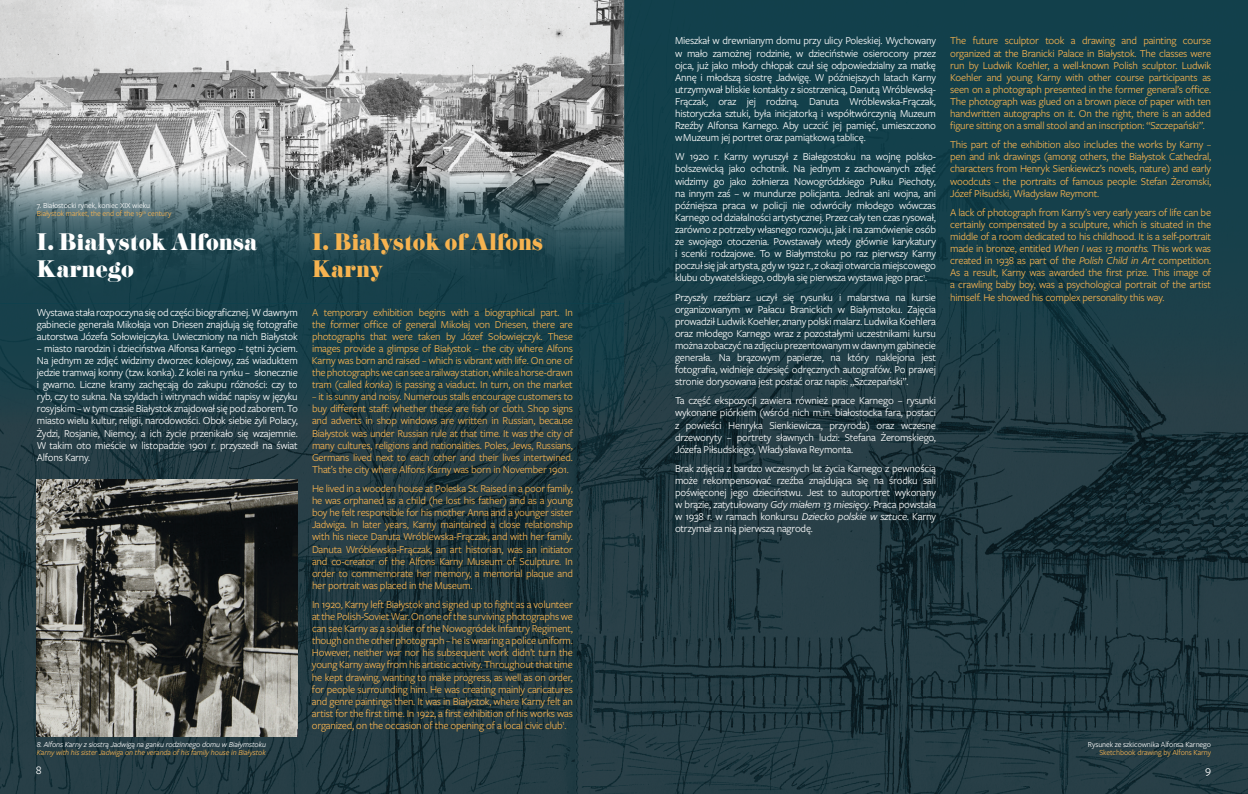
<style>
.page{position:relative;width:1248px;height:794px;background:#fff}
.page>*{position:absolute;margin:0;border:0;box-sizing:border-box;transform-origin:0 0}
.t1{font:25px/27.5px "Didoni URWD";letter-spacing:-.01em;color:#fff}
.t2{font:25px/27.5px "Didoni URWD";letter-spacing:-.01em;color:#f6b350}
.t3{font:12px "Freight Sans Pro";color:#fff}
.t4{font:11px/12.1px "Freight Sans Pro";letter-spacing:-.02em;color:#f6b350;text-align:justify}
.t5{font:11px/12.1px "Freight Sans Pro";letter-spacing:-.02em;color:#fff;text-align:justify}
.t6{font:8px/8px "Freight Sans Pro";letter-spacing:-.01em;color:#f6b350}
.t7{font:italic 8px "Freight Sans Pro";letter-spacing:-.01em;color:#f6b350}
.t8{font:italic 8px "Freight Sans Pro";letter-spacing:-.01em;color:#fff}
.t9{font:8px "Freight Sans Pro";letter-spacing:-.01em;color:#fff}
.s1{color:#fff}
.s2{font-size:10px}
.s3{font-style:italic}
</style>
<div class="page">
<img style="left:0;top:423px;width:624px;height:371px">
<img style="left:0;top:0;width:624px;height:170px">
<svg style="left:0;top:170px;width:624px;height:133px;background:#3f5d65"></svg>
<div style="left:0;top:303px;width:624px;height:120px;background:linear-gradient(to bottom,#13404b,#1e3c45)"></div>
<img style="left:37px;top:480px;width:261px;height:256px">
<img style="left:624px;top:400px;width:623px;height:394px">
<div style="left:624px;top:0;width:623px;height:400px;background:linear-gradient(to bottom,#0e414d,#1e3c45)"></div>
<hr style="left:624px;top:303px;width:1px;height:120px;background:#0d414d">
<p class="t6" style="left:37px;top:201px;width:136px"><span class="s1">7. Białostocki rynek, koniec XIX wieku<br></span>Białystok market, the end of the 19<sup>th</sup> century</p>
<h1 class="t1" style="left:37px;top:228px;width:222px">I. Białystok Alfonsa<br>Karnego</h1>
<p class="t5" style="left:37px;top:305px;width:262px">Wystawa stała rozpoczyna się od części biograficznej. W dawnym gabinecie generała Mikołaja von Driesen znajdują się fotografie autorstwa Józefa Sołowiejczyka. Uwieczniony na nich Białystok</p>
<p class="t5" style="left:37px;top:342px;width:262px">– miasto narodzin i dzieciństwa Alfonsa Karnego – tętni życiem.<br>Na jednym ze zdjęć widzimy dworzec kolejowy, zaś wiaduktem jedzie tramwaj konny (tzw. konka). Z kolei na rynku – słonecznie i gwarno. Liczne kramy zachęcają do zakupu różności: czy to ryb, czy to sukna. Na szyldach i witrynach widać napisy w języku rosyjskim – w tym czasie Białystok znajdował się pod zaborem. To miasto wielu kultur, religii, narodowości. Obok siebie żyli Polacy, Żydzi, Rosjanie, Niemcy, a ich życie przenikało się wzajemnie.<br>W takim oto mieście w listopadzie 1901 r. przyszedł na świat Alfons Karny.</p>
<h1 class="t2" style="left:312px;top:228px;width:233px">I. Białystok of Alfons<br>Karny</h1>
<p class="t4" style="left:312px;top:305px;width:262px">A temporary exhibition begins with a biographical part. In the former office of general Mikołaj von Driesen, there are photographs that were taken by Józef Sołowiejczyk. These images provide a glimpse of Białystok <span class="s2">–</span> the city where Alfons Karny was born and raised <span class="s2">–</span> which is vibrant with life. On one of the photographs we can see a railway station, while a horse-drawn tram (called <span class="s3">konka</span>) is passing a viaduct. In turn, on the market</p>
<p class="t4" style="left:312px;top:390px;width:262px"><span class="s2">–</span> it is sunny and noisy. Numerous stalls encourage customers to buy different staff: whether these are fish or cloth. Shop signs and adverts in shop windows are written in Russian, because Białystok was under Russian rule at that time. It was the city of many cultures, religions and nationalities. Poles, Jews, Russians, Germans lived next to each other and their lives intertwined.<br>That’s the city where Alfons Karny was born in November 1901.</p>
<p class="t4" style="left:312px;top:482px;width:262px">He lived in a wooden house at Poleska St. Raised in a poor family, he was orphaned as a child (he lost his father) and as a young boy he felt responsible for his mother Anna and a younger sister Jadwiga. In later years, Karny maintained a close relationship with his niece Danuta Wróblewska-Frączak, and with her family.<br>Danuta Wróblewska-Frączak, an art historian, was an initiator and co-creator of the Alfons Karny Museum of Sculpture. In order to commemorate her memory, a memorial plaque and her portrait was placed in the Museum.</p>
<p class="t4" style="left:312px;top:598px;width:262px">In 1920, Karny left Białystok and signed up to fight as a volunteer at the Polish-Soviet War. On one of the surviving photographs we can see Karny as a soldier of the Nowogródek Infantry Regiment, though on the other photograph <span class="s2">–</span> he is wearing a police uniform.<br>However, neither war nor his subsequent work didn’t turn the young Karny away from his artistic activity. Throughout that time he kept drawing, wanting to make progress, as well as on order, for people surrounding him. He was creating mainly caricatures and genre paintings then. It was in Białystok, where Karny felt an artist for the first time. In 1922, a first exhibition of his works was organized, on the occasion of the opening of a local civic club<sup>1</sup>.</p>
<p class="t5" style="left:675px;top:34px;width:262px">Mieszkał w drewnianym domu przy ulicy Poleskiej. Wychowany w mało zamożnej rodzinie, w dzieciństwie osierocony przez ojca, już jako młody chłopak czuł się odpowiedzialny za matkę Annę i młodszą siostrę Jadwigę. W późniejszych latach Karny utrzymywał bliskie kontakty z siostrzenicą, Danutą Wróblewską-Frączak, oraz jej rodziną. Danuta Wróblewska-Frączak, historyczka sztuki, była inicjatorką i współtwórczynią Muzeum Rzeźby Alfonsa Karnego. Aby uczcić jej pamięć, umieszczono w Muzeum jej portret oraz pamiątkową tablicę.</p>
<p class="t5" style="left:675px;top:150px;width:262px">W 1920 r. Karny wyruszył z Białegostoku na wojnę polsko&shy;bolszewicką jako ochotnik. Na jednym z zachowanych zdjęć widzimy go jako żołnierza Nowogródzkiego Pułku Piechoty, na innym zaś – w mundurze policjanta. Jednak ani wojna, ani późniejsza praca w policji nie odwróciły młodego wówczas Karnego od działalności artystycznej. Przez cały ten czas rysował, zarówno z potrzeby własnego rozwoju, jak i na zamówienie osób ze swojego otoczenia. Powstawały wtedy głównie karykatury i scenki rodzajowe. To w Białymstoku po raz pierwszy Karny poczuł się jak artysta, gdy w 1922 r., z okazji otwarcia miejscowego klubu obywatelskiego, odbyła się pierwsza wystawa jego prac<sup>1</sup>.</p>
<p class="t5" style="left:675px;top:290px;width:262px">Przyszły rzeźbiarz uczył się rysunku i malarstwa na kursie organizowanym w Pałacu Branickich w Białymstoku. Zajęcia prowadził Ludwik Koehler, znany polski malarz. Ludwika Koehlera oraz młodego Karnego wraz z pozostałymi uczestnikami kursu można zobaczyć na zdjęciu prezentowanym w dawnym gabinecie generała. Na brązowym papierze, na który naklejona jest fotografia, widnieje dziesięć odręcznych autografów. Po prawej stronie dorysowana jest postać oraz napis: „Szczepański”.</p>
<p class="t5" style="left:675px;top:394px;width:262px">Ta część ekspozycji zawiera również prace Karnego – rysunki wykonane piórkiem (wśród nich m.in. białostocka fara, postaci z powieści Henryka Sienkiewicza, przyroda) oraz wczesne drzeworyty – portrety sławnych ludzi: Stefana Żeromskiego, Józefa Piłsudskiego, Władysława Reymonta.</p>
<p class="t5" style="left:675px;top:462px;width:262px">Brak zdjęcia z bardzo wczesnych lat życia Karnego z pewnością może rekompensować rzeźba znajdująca się na środku sali poświęconej jego dzieciństwu. Jest to autoportret wykonany w brązie, zatytułowany <span class="s3">Gdy miałem 13 miesięcy</span>. Praca powstała w 1938 r. w ramach konkursu <span class="s3">Dziecko polskie w sztuce</span>. Karny otrzymał za nią pierwszą nagrodę.</p>
<p class="t4" style="left:950px;top:34px;width:262px">The future sculptor took a drawing and painting course organized at the Branicki Palace in Białystok. The classes were run by Ludwik Koehler, a well-known Polish sculptor. Ludwik Koehler and young Karny with other course participants as seen on a photograph presented in the former general’s office.<br>The photograph was glued on a brown piece of paper with ten handwritten autographs on it. On the right, there is an added figure sitting on a small stool and an inscription: “Szczepański”.</p>
<p class="t4" style="left:950px;top:138px;width:262px">This part of the exhibition also includes the works by Karny <span class="s2">– </span>pen and ink drawings (among others, the Białystok Cathedral, characters from Henryk Sienkiewicz’s novels, nature) and early woodcuts <span class="s2">–</span> the portraits of famous people: Stefan Żeromski, Józef Piłsudski, Władysław Reymont.</p>
<p class="t4" style="left:950px;top:206px;width:262px">A lack of photograph from Karny’s very early years of life can be certainly compensated by a sculpture, which is situated in the middle of a room dedicated to his childhood. It is a self-portrait made in bronze, entitled <span class="s3">When I was 13 months.</span> This work was created in 1938 as part of the <span class="s3">Polish Child in Art</span> competition.<br>As a result, Karny was awarded the first prize. This image of a crawling baby boy, was a psychological portrait of the artist himself. He showed his complex personality this way.</p>
<p class="t8" style="left:37px;top:739px;width:231px">8. Alfons Karny z siostrą Jadwigą na ganku rodzinnego domu w Białymstoku</p>
<p class="t7" style="left:37px;top:747px;width:230px">Karny with his sister Jadwiga on the veranda of his family house in Białystok</p>
<p class="t9" style="left:1087px;top:738px;width:125px">Rysunek ze szkicownika Alfonsa Karnego</p>
<p class="t6" style="left:1099px;top:747px;width:113px">Sketchbook drawing by Alfons Karny</p>
<p class="t3" style="left:36px;top:762px;width:7px">8</p>
<p class="t3" style="left:1204px;top:762px;width:8px">9</p>
</div>
